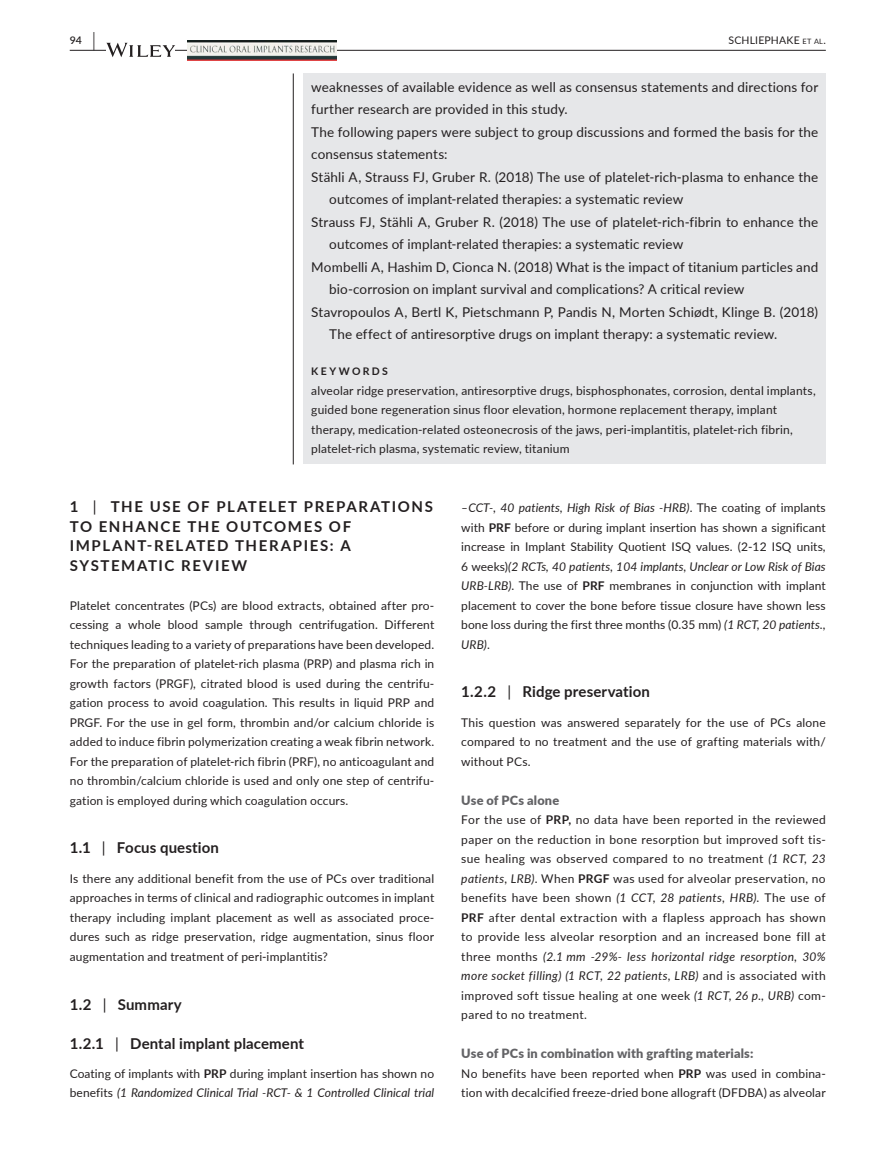
<style>
.page{position:relative;width:893px;height:1174px;background:#fff}
.page>*{position:absolute;margin:0;border:0;box-sizing:border-box;transform-origin:0 0}
.t1{font:700 15px/19.5px "Lato";letter-spacing:.1em;color:#231f20}
.t2{font:700 15px "Lato";letter-spacing:.01em;color:#231f20}
.t3{font:700 15px "Lato";letter-spacing:.005em;color:#231f20}
.t4{font:13.5px "Lato";letter-spacing:.01em;color:#231f20}
.t5{font:900 12.75px "Lato";letter-spacing:.01em;color:#636366}
.t6{font:12px/19.5px "Lato";letter-spacing:.015em;color:#231f20;text-align:justify}
.t7{font:10.5px "Lato";letter-spacing:.015em;color:#231f20}
.t8{font:700 10.5px "Lato";letter-spacing:.22em;color:#231f20}
.t9{font:600 10.5px "Lato";color:#231f20}
.s1{font-size:19.5px}
.s2{font-size:7.35px}
.s3{font-weight:400}
.s4{font-weight:700}
.s5{font-style:italic}
</style>
<div class="page">
<hr style="left:70px;top:50px;width:756px;height:1px;background:#231f20">
<svg style="left:106px;top:43px;width:69px;height:14px"></svg>
<img style="left:187px;top:41px;width:149px;height:19px">
<div style="left:304px;top:73px;width:522px;height:391px;background:#e6e7e9"></div>
<hr style="left:293px;top:73px;width:1px;height:391px;background:#231f20">
<p class="t9" style="left:70px;top:33px;width:27px">94 <span class="s1">|</span></p>
<p class="t7" style="left:728px;top:33px;width:99px">SCHLIEPHAKE <span class="s2">et al</span>.</p>
<p class="t4" style="left:311px;top:77px;width:508px">weaknesses of available evidence as well as consensus statements and directions for</p>
<p class="t4" style="left:311px;top:100px;width:258px">further research are provided in this study.</p>
<p class="t4" style="left:311px;top:122px;width:508px">The following papers were subject to group discussions and formed the basis for the</p>
<p class="t4" style="left:311px;top:145px;width:138px">consensus statements:</p>
<p class="t4" style="left:311px;top:167px;width:508px">Stähli A, Strauss FJ, Gruber R. (2018) The use of platelet‐rich‐plasma to enhance the</p>
<p class="t4" style="left:329px;top:190px;width:356px">outcomes of implant‐related therapies: a systematic review</p>
<p class="t4" style="left:311px;top:212px;width:509px">Strauss FJ, Stähli A, Gruber R. (2018) The use of platelet‐rich‐fibrin to enhance the</p>
<p class="t4" style="left:329px;top:235px;width:356px">outcomes of implant‐related therapies: a systematic review</p>
<p class="t4" style="left:311px;top:257px;width:509px">Mombelli A, Hashim D, Cionca N. (2018) What is the impact of titanium particles and</p>
<p class="t4" style="left:329px;top:280px;width:417px">bio‐corrosion on implant survival and complications? A critical review</p>
<p class="t4" style="left:311px;top:302px;width:508px">Stavropoulos A, Bertl K, Pietschmann P, Pandis N, Morten Schiødt, Klinge B. (2018)</p>
<p class="t4" style="left:329px;top:325px;width:450px">The effect of antiresorptive drugs on implant therapy: a systematic review.</p>
<p class="t8" style="left:311px;top:364px;width:78px">KEYWORDS</p>
<p class="t6" style="left:311px;top:380px;width:506px;text-align:left">alveolar ridge preservation, antiresorptive drugs, bisphosphonates, corrosion, dental implants, guided bone regeneration sinus floor elevation, hormone replacement therapy, implant therapy, medication‐related osteonecrosis of the jaws, peri‐implantitis, platelet‐rich fibrin, platelet‐rich plasma, systematic review, titanium</p>
<p class="t1" style="left:70px;top:496px;width:365px">1 <span class="s3">|</span> THE USE OF PLATELET PREPARATIONS<br>TO ENHANCE THE OUTCOMES OF<br>IMPLANT‐RELATED THERAPIES: A<br>SYSTEMATIC REVIEW</p>
<p class="t6" style="left:70px;top:595px;width:366px">Platelet concentrates (PCs) are blood extracts, obtained after pro‐ cessing a whole blood sample through centrifugation. Different techniques leading to a variety of preparations have been developed.<br>For the preparation of platelet‐rich plasma (PRP) and plasma rich in growth factors (PRGF), citrated blood is used during the centrifu‐ gation process to avoid coagulation. This results in liquid PRP and PRGF. For the use in gel form, thrombin and/or calcium chloride is added to induce fibrin polymerization creating a weak fibrin network.<br>For the preparation of platelet‐rich fibrin (PRF), no anticoagulant and no thrombin/calcium chloride is used and only one step of centrifu‐ gation is employed during which coagulation occurs.</p>
<p class="t2" style="left:70px;top:837px;width:151px">1.1 <span class="s3">|</span> Focus question</p>
<p class="t6" style="left:70px;top:868px;width:366px">Is there any additional benefit from the use of PCs over traditional approaches in terms of clinical and radiographic outcomes in implant therapy including implant placement as well as associated proce‐ dures such as ridge preservation, ridge augmentation, sinus floor augmentation and treatment of peri‐implantitis?</p>
<p class="t2" style="left:70px;top:993px;width:114px">1.2 <span class="s3">|</span> Summary</p>
<p class="t2" style="left:70px;top:1032px;width:236px">1.2.1 <span class="s3">|</span> Dental implant placement</p>
<p class="t6" style="left:70px;top:1063px;width:366px">Coating of implants with <span class="s4">PRP</span> during implant insertion has shown no benefits <span class="s5">(1 Randomized Clinical Trial ‐RCT‐ &amp; 1 Controlled Clinical trial</span></p>
<p class="t6" style="left:461px;top:497px;width:366px"><span class="s5">–CCT‐, 40 patients, High Risk of Bias ‐HRB)</span>. The coating of implants with <span class="s4">PRF</span> before or during implant insertion has shown a significant increase in Implant Stability Quotient ISQ values. (2‐12 ISQ units, 6 weeks)<span class="s5">(2 RCTs, 40 patients, 104 implants, Unclear or Low Risk of Bias URB‐LRB)</span>. The use of <span class="s4">PRF</span> membranes in conjunction with implant placement to cover the bone before tissue closure have shown less bone loss during the first three months (0.35 mm) <span class="s5">(1 RCT, 20 patients., URB)</span>.</p>
<p class="t3" style="left:461px;top:681px;width:190px">1.2.2 <span class="s3">|</span> Ridge preservation</p>
<p class="t6" style="left:461px;top:712px;width:366px">This question was answered separately for the use of PCs alone compared to no treatment and the use of grafting materials with/ without PCs.</p>
<p class="t5" style="left:461px;top:790px;width:99px">Use of PCs alone</p>
<p class="t6" style="left:461px;top:809px;width:366px">For the use of <span class="s4">PRP,</span> no data have been reported in the reviewed paper on the reduction in bone resorption but improved soft tis‐ sue healing was observed compared to no treatment <span class="s5">(1 RCT, 23 patients, LRB)</span>. When <span class="s4">PRGF</span> was used for alveolar preservation, no benefits have been shown <span class="s5">(1 CCT, 28 patients, HRB)</span>. The use of <span class="s4">PRF</span> after dental extraction with a flapless approach has shown to provide less alveolar resorption and an increased bone fill at three months <span class="s5">(2.1 mm ‐29%‐ less horizontal ridge resorption, 30% more socket filling) (1 RCT, 22 patients, LRB)</span> and is associated with improved soft tissue healing at one week <span class="s5">(1 RCT, 26 p., URB)</span> com‐ pared to no treatment.</p>
<p class="t5" style="left:461px;top:1044px;width:294px">Use of PCs in combination with grafting materials:</p>
<p class="t6" style="left:461px;top:1063px;width:366px">No benefits have been reported when <span class="s4">PRP</span> was used in combina‐ tion with decalcified freeze‐dried bone allograft (DFDBA) as alveolar</p>
</div>
